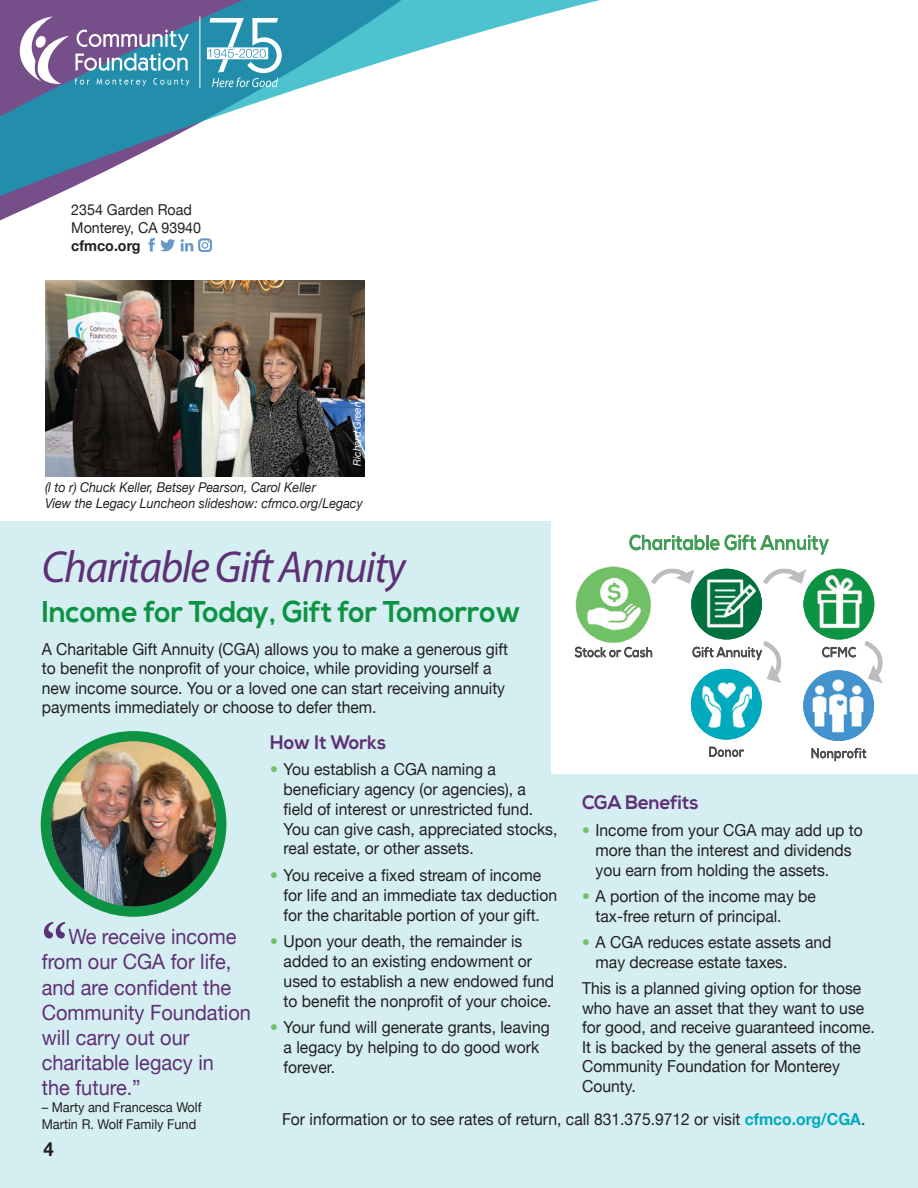
<style>
.page{position:relative;width:918px;height:1188px;background:#fff}
.page>*{position:absolute;margin:0;border:0;box-sizing:border-box;transform-origin:0 0}
.t1{font:700 57px "Adobe Garamond Pro";color:#5e3075;scale:.95 1}
.t2{font:italic 45px "Myriad Pro";letter-spacing:-.03em;color:#5e3075;scale:.95 1}
.t3{font:700 30px "Nexa";color:#0d9344;scale:.95 1}
.t4{font:21px/25.2px "Helvetica Neue";color:#5e3075;scale:.95 1}
.t5{font:700 19.5px "Nexa";color:#5e3075;scale:.95 1}
.t6{font:700 19.5px "Helvetica Neue";color:#231f20;scale:.95 1}
.t7{font:16.5px/19.8px "Helvetica Neue";color:#231f20;scale:.95 1}
.t8{font:15px/18px "Helvetica Neue";color:#231f20;scale:.95 1}
.t9{font:700 15px "Helvetica Neue";color:#231f20;scale:.95 1}
.t10{font:italic 13.5px/16.2px "Helvetica Neue";color:#231f20;scale:.93 1}
.t11{font:13.5px/17.9px "Helvetica Neue";color:#231f20;scale:.95 1}
.t12{font:italic 10.5px "Helvetica Neue";color:#fff;scale:.95 1}
.s1{font-family:"Shannon";color:#71c167}
.s2{font-weight:700;color:#00aabc}
</style>
<div class="page">
<div style="left:0;top:522px;width:918px;height:666px;background:#d5eef2"></div>
<svg style="left:0;top:0;width:600px;height:221px"></svg>
<img style="left:45px;top:280px;width:319px;height:197px">
<svg style="left:148px;top:238px;width:64px;height:14px"></svg>
<div style="left:41px;top:731px;width:185px;height:186px;background:#0d9344;border-radius:50%"></div>
<img style="left:51px;top:741px;width:165px;height:165px;border-radius:83px">
<div style="left:552px;top:499px;width:366px;height:275px;background:#fff"></div>
<img style="left:808px;top:675px;width:60px;height:61px">
<img style="left:804px;top:571px;width:70px;height:59px">
<img style="left:748px;top:576px;width:10px;height:54px">
<svg style="left:709px;top:747px;width:35px;height:10px"></svg>
<svg style="left:812px;top:748px;width:54px;height:13px"></svg>
<svg style="left:575px;top:647px;width:77px;height:10px"></svg>
<svg style="left:629px;top:534px;width:200px;height:20px"></svg>
<svg style="left:691px;top:569px;width:71px;height:70px;fill:#00723e"></svg>
<svg style="left:804px;top:569px;width:70px;height:70px;fill:#0d9344"></svg>
<svg style="left:651px;top:568px;width:43px;height:16px"></svg>
<svg style="left:692px;top:638px;width:90px;height:45px"></svg>
<svg style="left:822px;top:638px;width:61px;height:45px"></svg>
<svg style="left:803px;top:670px;width:71px;height:71px;fill:#4493cf"></svg>
<svg style="left:763px;top:568px;width:43px;height:20px"></svg>
<svg style="left:691px;top:669px;width:71px;height:71px;fill:#00aabc"></svg>
<img style="left:575px;top:565px;width:78px;height:79px;border-radius:39px">
<svg style="left:76px;top:29px;width:113px;height:42px"></svg>
<svg style="left:75px;top:78px;width:15px;height:7px"></svg>
<svg style="left:153px;top:78px;width:36px;height:8px"></svg>
<svg style="left:96px;top:78px;width:50px;height:8px"></svg>
<svg style="left:20px;top:17px;width:49px;height:70px"></svg>
<svg style="left:207px;top:18px;width:75px;height:69px"></svg>
<hr style="left:200px;top:17px;width:1px;height:71px;background:#fff">
<p class="t8" style="left:71px;top:202px;width:138px">2354 Garden Road<br>Monterey, CA 93940</p>
<p class="t9" style="left:71px;top:234px;width:74px">cfmco.org</p>
<p class="t12" style="left:350px;top:466px;width:69px;rotate:-90deg">Richard Green</p>
<p class="t10" style="left:45px;top:480px;width:343px">(l to r) Chuck Keller, Betsey Pearson, Carol Keller<br>View the Legacy Luncheon slideshow: cfmco.org/Legacy</p>
<h2 class="t2" style="left:42px;top:539px;width:385px">Charitable Gift Annuity</h2>
<h3 class="t3" style="left:42px;top:594px;width:506px">Income for Today, Gift for Tomorrow</h3>
<p class="t7" style="left:42px;top:640px;width:492px">A Charitable Gift Annuity (CGA) allows you to make a generous gift to benefit the nonprofit of your choice, while providing yourself a new income source. You or a loved one can start receiving annuity payments immediately or choose to defer them.</p>
<p class="t5" style="left:270px;top:731px;width:124px">How It Works</p>
<p class="t7" style="left:284px;top:760px;width:290px;text-indent:-13px"><span class="s1">•</span> You establish a CGA naming a beneficiary agency (or agencies), a field of interest or unrestricted fund.<br>You can give cash, appreciated stocks, real estate, or other assets.</p>
<p class="t7" style="left:284px;top:866px;width:289px;text-indent:-13px"><span class="s1">•</span> You receive a fixed stream of income for life and an immediate tax deduction for the charitable portion of your gift.</p>
<p class="t7" style="left:284px;top:932px;width:286px;text-indent:-13px"><span class="s1">•</span> Upon your death, the remainder is added to an existing endowment or used to establish a new endowed fund to benefit the nonprofit of your choice.</p>
<p class="t7" style="left:284px;top:1018px;width:282px;text-indent:-13px"><span class="s1">•</span> Your fund will generate grants, leaving a legacy by helping to do good work forever.</p>
<p class="t5" style="left:582px;top:791px;width:124px">CGA Benefits</p>
<p class="t7" style="left:596px;top:821px;width:283px;text-indent:-13px"><span class="s1">•</span> Income from your CGA may add up to more than the interest and dividends you earn from holding the assets.</p>
<p class="t7" style="left:596px;top:887px;width:233px;text-indent:-14px"><span class="s1">•</span> A portion of the income may be tax-free return of principal.</p>
<p class="t7" style="left:596px;top:934px;width:250px;text-indent:-13px"><span class="s1">•</span> A CGA reduces estate assets and may decrease estate taxes.</p>
<p class="t7" style="left:582px;top:980px;width:310px">This is a planned giving option for those who have an asset that they want to use for good, and receive guaranteed income.<br>It is backed by the general assets of the Community Foundation for Monterey County.</p>
<h1 class="t1" style="left:42px;top:911px;width:28px">“</h1>
<p class="t4" style="left:42px;top:925px;width:222px;text-indent:27px">We receive income from our CGA for life, and are confident the<br>Community Foundation will carry out our charitable legacy in<br>the future.”</p>
<p class="t11" style="left:42px;top:1099px;width:170px">– Marty and Francesca Wolf<br>Martin R. Wolf Family Fund</p>
<p class="t7" style="left:282px;top:1110px;width:616px">For information or to see rates of return, call 831.375.9712 or visit <span class="s2">cfmco.org/CGA</span>.</p>
<p class="t6" style="left:43px;top:1134px;width:12px">4</p>
</div>
